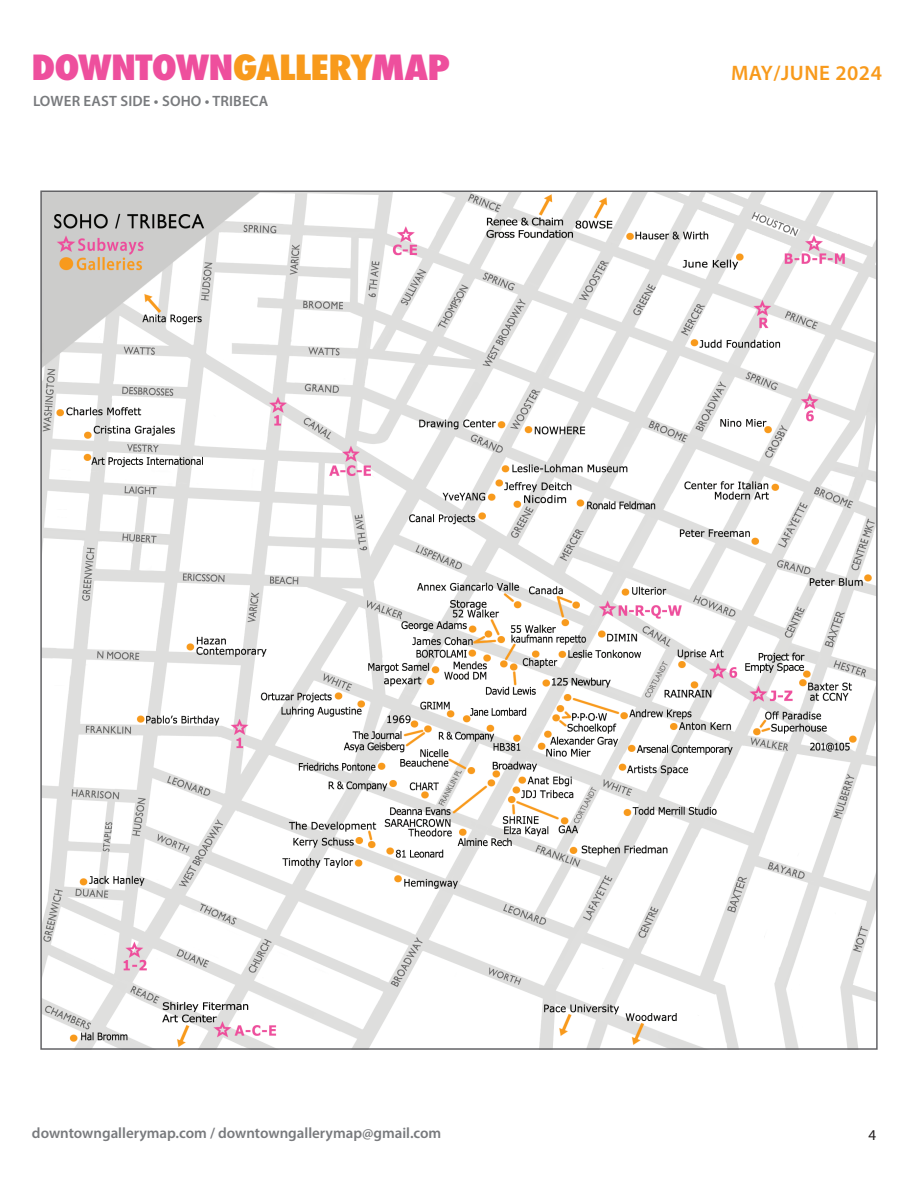
<style>
.page{position:relative;width:918px;height:1188px;background:#fff}
.page>*{position:absolute;margin:0;border:0;box-sizing:border-box;transform-origin:0 0}
.t1{font:800 condensed 33.75px "Futura";letter-spacing:-.02em;color:#ee4f9d;scale:1.17 1}
.t2{font:600 21px "Myriad Pro";letter-spacing:.025em;color:#f89a1c}
.t3{font:600 15px "Myriad Pro";color:#787a7d}
.t4{font:15px "Myriad Pro";color:#231f20}
.s1{color:#f89a1c}
</style>
<div class="page">
<img style="left:43px;top:193px;width:832px;height:854px">
<h1 class="t1" style="left:32px;top:45px;width:359px">DOWNTOWN<span class="s1">GALLERY</span>MAP</h1>
<p class="t3" style="left:33px;top:91px;width:237px">LOWER EAST SIDE • SOHO • TRIBECA</p>
<h2 class="t2" style="left:731px;top:59px;width:152px">MAY/JUNE 2024</h2>
<p class="t3" style="left:32px;top:1124px;width:411px">downtowngallerymap.com / downtowngallerymap@gmail.com</p>
<p class="t4" style="left:868px;top:1126px;width:9px">4</p>
</div>
